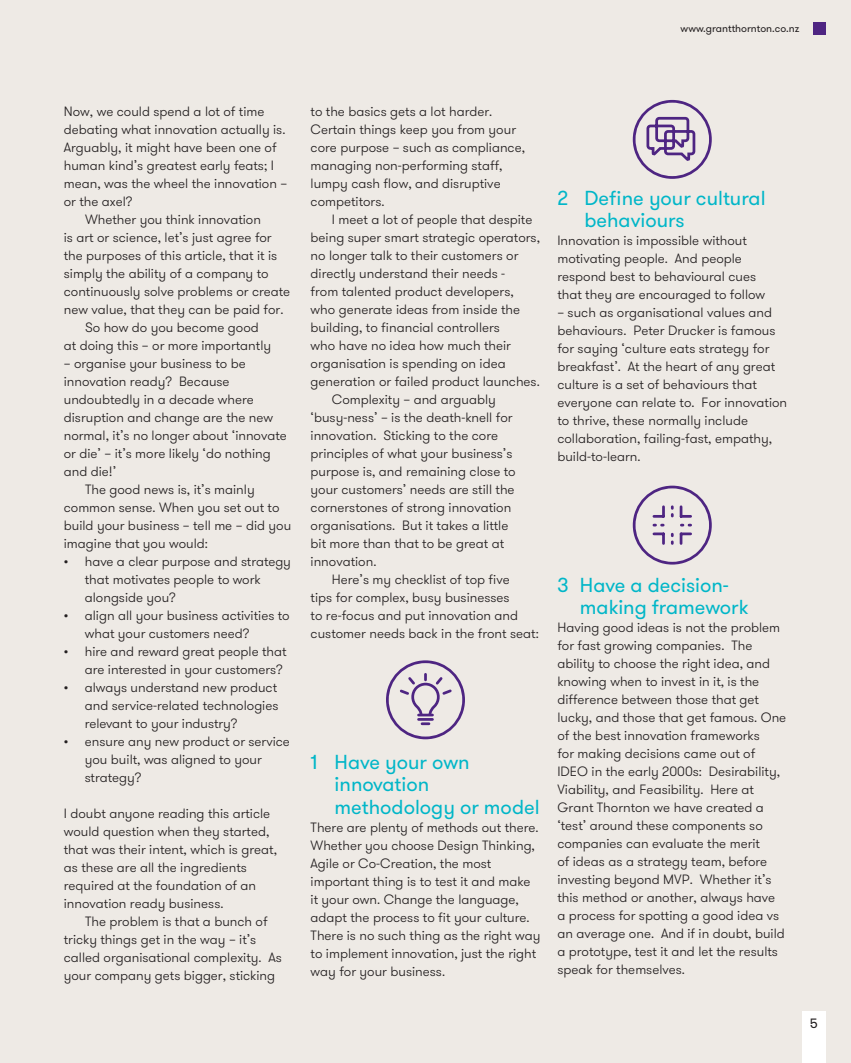
<style>
.page{position:relative;width:851px;height:1063px;background:#fff}
.page>*{position:absolute;margin:0;border:0;box-sizing:border-box;transform-origin:0 0}
.Sub_Heading_2{font:20.25px/22.5px "GT Walsheim Pro";color:#00b6c8}
.C_Body_copy{font:300 13.5px/18px "GT Walsheim Pro";color:#231f20}
.C_Body_copy_Indent{font:300 13.5px/18px "GT Walsheim Pro";color:#231f20}
.body_bullets{font:300 13.5px/18px "GT Walsheim Pro";color:#231f20}
.t1{font:13.5px "GT Walsheim Pro";color:#231f20}
.t2{font:10.5px "GT Walsheim Pro";color:#231f20}
</style>
<div class="page">
<div style="left:0;top:0;width:850px;height:1063px;background:#eeeae5"></div>
<svg style="left:386px;top:660px;width:79px;height:79px"></svg>
<svg style="left:632px;top:100px;width:79px;height:79px"></svg>
<svg style="left:632px;top:486px;width:79px;height:79px"></svg>
<div style="left:802px;top:1011px;width:23px;height:52px;background:#fff"></div>
<div style="left:812px;top:22px;width:13px;height:13px;background:#4e2582"></div>
<p class="t2" style="left:680px;top:22px;width:120px">www.grantthornton.co.nz</p>
<p class="C_Body_copy" style="left:64px;top:103px;width:225px">Now, we could spend a lot of time debating what innovation actually is.<br>Arguably, it might have been one of human kind’s greatest early feats; I mean, was the wheel the innovation – or the axel?</p>
<p class="C_Body_copy_Indent" style="left:64px;top:211px;width:228px;text-indent:21px">Whether you think innovation<br>is art or science, let’s just agree for the purposes of this article, that it is simply the ability of a company to continuously solve problems or create new value, that they can be paid for.</p>
<p class="C_Body_copy_Indent" style="left:64px;top:319px;width:209px;text-indent:21px">So how do you become good at doing this – or more importantly</p>
<p class="C_Body_copy_Indent" style="left:64px;top:355px;width:224px">– organise your business to be innovation ready? Because undoubtedly in a decade where disruption and change are the new normal, it’s no longer about ‘innovate or die’ – it’s more likely ‘do nothing and die!’</p>
<p class="C_Body_copy_Indent" style="left:64px;top:481px;width:229px;text-indent:21px">The good news is, it’s mainly common sense. When you set out to build your business – tell me – did you imagine that you would:</p>
<p class="body_bullets" style="left:85px;top:553px;width:208px;text-indent:-21px">• have a clear purpose and strategy that motivates people to work alongside you?</p>
<p class="body_bullets" style="left:85px;top:607px;width:206px;text-indent:-21px">• align all your business activities to what your customers need?</p>
<p class="body_bullets" style="left:64px;top:643px;width:224px;text-align:right">• hire and reward great people that are interested in your customers?</p>
<p class="body_bullets" style="left:85px;top:679px;width:195px;text-align:justify;text-indent:-21px">• always understand new product and service-related technologies relevant to your industry?</p>
<p class="body_bullets" style="left:85px;top:733px;width:206px;text-indent:-21px">• ensure any new product or service you built, was aligned to your strategy?</p>
<p class="C_Body_copy" style="left:64px;top:805px;width:215px">I doubt anyone reading this article would question when they started, that was their intent, which is great, as these are all the ingredients required at the foundation of an innovation ready business.</p>
<p class="C_Body_copy_Indent" style="left:64px;top:913px;width:219px;text-indent:21px">The problem is that a bunch of tricky things get in the way – it’s called organisational complexity. As your company gets bigger, sticking</p>
<p class="C_Body_copy_Indent" style="left:310px;top:103px;width:216px">to the basics gets a lot harder.<br>Certain things keep you from your core purpose – such as compliance, managing non-performing staff, lumpy cash flow, and disruptive competitors.</p>
<p class="C_Body_copy_Indent" style="left:310px;top:211px;width:231px;text-indent:21px">I meet a lot of people that despite being super smart strategic operators, no longer talk to their customers or directly understand their needs -<br>from talented product developers, who generate ideas from inside the building, to financial controllers<br>who have no idea how much their organisation is spending on idea generation or failed product launches.</p>
<p class="C_Body_copy_Indent" style="left:310px;top:391px;width:206px;text-indent:21px">Complexity – and arguably ‘busy-ness’ – is the death-knell for innovation. Sticking to the core principles of what your business’s purpose is, and remaining close to your customers’ needs are still the cornerstones of strong innovation organisations. But it takes a little bit more than that to be great at innovation.</p>
<p class="C_Body_copy_Indent" style="left:310px;top:571px;width:230px;text-indent:21px">Here’s my checklist of top five<br>tips for complex, busy businesses<br>to re-focus and put innovation and customer needs back in the front seat:</p>
<p class="Sub_Heading_2" style="left:334px;top:751px;width:206px;text-indent:-24px">1 Have your own innovation methodology or model</p>
<p class="C_Body_copy" style="left:310px;top:819px;width:231px">There are plenty of methods out there.<br>Whether you choose Design Thinking, Agile or Co-Creation, the most important thing is to test it and make it your own. Change the language, adapt the process to fit your culture.<br>There is no such thing as the right way to implement innovation, just the right way for your business.</p>
<p class="Sub_Heading_2" style="left:584px;top:187px;width:183px;text-indent:-27px">2 Define your cultural behaviours</p>
<p class="C_Body_copy" style="left:557px;top:232px;width:209px">Innovation is impossible without motivating people. And people respond best to behavioural cues that they are encouraged to follow</p>
<p class="C_Body_copy" style="left:557px;top:304px;width:231px">– such as organisational values and behaviours. Peter Drucker is famous for saying ‘culture eats strategy for breakfast’. At the heart of any great culture is a set of behaviours that everyone can relate to. For innovation to thrive, these normally include collaboration, failing-fast, empathy, build-to-learn.</p>
<p class="Sub_Heading_2" style="left:580px;top:574px;width:170px;text-indent:-22px">3 Have a decision&shy;making framework</p>
<p class="C_Body_copy" style="left:557px;top:619px;width:230px">Having good ideas is not the problem for fast growing companies. The ability to choose the right idea, and knowing when to invest in it, is the difference between those that get lucky, and those that get famous. One of the best innovation frameworks<br>for making decisions came out of IDEO in the early 2000s: Desirability, Viability, and Feasibility. Here at Grant Thornton we have created a ‘test’ around these components so companies can evaluate the merit<br>of ideas as a strategy team, before investing beyond MVP. Whether it’s this method or another, always have a process for spotting a good idea vs an average one. And if in doubt, build a prototype, test it and let the results speak for themselves.</p>
<p class="t1" style="left:809px;top:1015px;width:10px">5</p>
</div>
